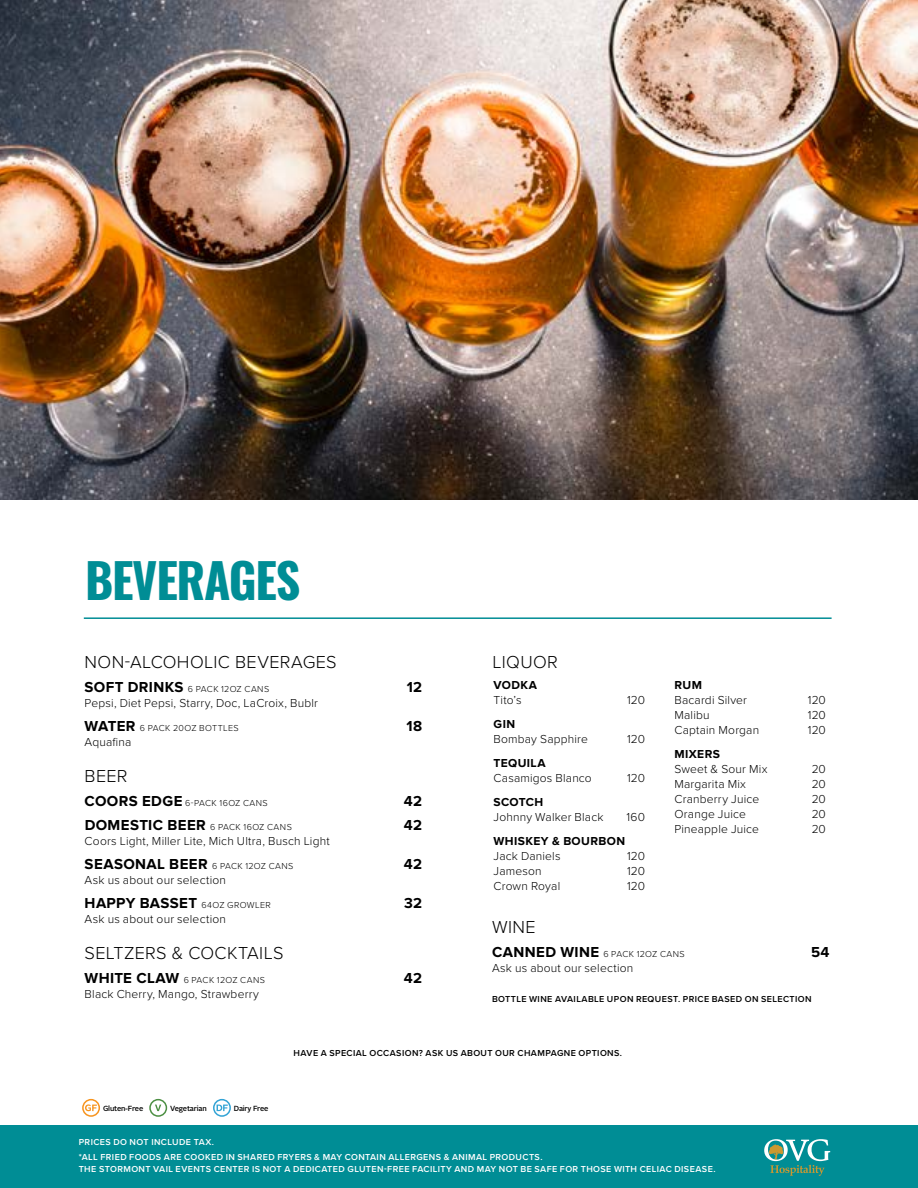
<style>
.page{position:relative;width:918px;height:1188px;background:#fff}
.page>*{position:absolute;margin:0;border:0;box-sizing:border-box;transform-origin:0 0}
.t1{font:700 48px "Oswald";letter-spacing:-.025em;color:#008d95}
.t2{font:300 18px "Proxima Nova";letter-spacing:.02em;color:#000}
.t3{font:700 15px "Proxima Nova";letter-spacing:.015em;color:#000}
.t4{font:300 12px "Proxima Nova";letter-spacing:.015em;color:#000}
.t5{font:700 12px "Proxima Nova";letter-spacing:.03em;color:#000}
.t6{font:600 9px/15px "Proxima Nova";letter-spacing:.045em;color:#fff}
.t7{font:300 9px "Proxima Nova";letter-spacing:.04em;color:#000}
.t8{font:600 9px "Proxima Nova";letter-spacing:.045em;color:#000}
.t9{font:500 7.35px "Alright Sans";letter-spacing:-.025em;color:#000}
.s1{font-weight:700;font-size:15px}
.s2{font-weight:300;font-size:9px}
</style>
<div class="page">
<div style="left:0;top:1125px;width:918px;height:63px;background:#008d95"></div>
<img style="left:0;top:0;width:918px;height:499px">
<svg style="left:764px;top:1139px;width:66px;height:37px"></svg>
<svg style="left:82px;top:1099px;width:18px;height:18px"></svg>
<svg style="left:149px;top:1099px;width:18px;height:18px"></svg>
<svg style="left:213px;top:1099px;width:18px;height:18px"></svg>
<hr style="left:84px;top:617px;width:748px;height:2px;background:#008d95">
<h1 class="t1" style="left:85px;top:555px;width:217px">BEVERAGES</h1>
<h2 class="t2" style="left:85px;top:648px;width:254px">NON-ALCOHOLIC BEVERAGES</h2>
<p class="t7" style="left:85px;top:682px;width:186px"><span class="s1">SOFT DRINKS</span> 6 PACK 12OZ CANS</p>
<p class="t3" style="left:407px;top:678px;width:17px">12</p>
<p class="t4" style="left:85px;top:694px;width:235px">Pepsi, Diet Pepsi, Starry, Doc, LaCroix, Bublr</p>
<p class="t7" style="left:85px;top:721px;width:156px"><span class="s1">WATER</span> 6 PACK 20OZ BOTTLES</p>
<p class="t3" style="left:406px;top:717px;width:17px">18</p>
<p class="t4" style="left:85px;top:733px;width:48px">Aquafina</p>
<h2 class="t2" style="left:85px;top:762px;width:44px">BEER</h2>
<p class="t7" style="left:85px;top:796px;width:185px"><span class="s1">COORS EDGE</span> 6-PACK 16OZ CANS</p>
<p class="t3" style="left:404px;top:792px;width:20px">42</p>
<p class="t7" style="left:85px;top:820px;width:209px"><span class="s1">DOMESTIC BEER</span> 6 PACK 16OZ CANS</p>
<p class="t3" style="left:404px;top:816px;width:20px">42</p>
<p class="t4" style="left:85px;top:832px;width:247px">Coors Light, Miller Lite, Mich Ultra, Busch Light</p>
<p class="t7" style="left:85px;top:859px;width:210px"><span class="s1">SEASONAL BEER</span> 6 PACK 12OZ CANS</p>
<p class="t3" style="left:404px;top:855px;width:20px">42</p>
<p class="t4" style="left:85px;top:871px;width:143px">Ask us about our selection</p>
<p class="t3" style="left:85px;top:894px;width:188px">HAPPY BASSET <span class="s2">64OZ GROWLER</span></p>
<p class="t3" style="left:404px;top:894px;width:19px">32</p>
<p class="t4" style="left:85px;top:910px;width:143px">Ask us about our selection</p>
<h2 class="t2" style="left:85px;top:939px;width:200px">SELTZERS &amp; COCKTAILS</h2>
<p class="t7" style="left:85px;top:973px;width:182px"><span class="s1">WHITE CLAW</span> 6 PACK 12OZ CANS</p>
<p class="t3" style="left:404px;top:969px;width:20px">42</p>
<p class="t4" style="left:85px;top:985px;width:176px">Black Cherry, Mango, Strawberry</p>
<h2 class="t2" style="left:493px;top:648px;width:67px">LIQUOR</h2>
<p class="t5" style="left:494px;top:678px;width:45px">VODKA</p>
<p class="t4" style="left:494px;top:691px;width:29px">Tito’s</p>
<p class="t4" style="left:627px;top:691px;width:20px">120</p>
<p class="t5" style="left:494px;top:717px;width:23px">GIN</p>
<p class="t4" style="left:494px;top:730px;width:96px">Bombay Sapphire</p>
<p class="t4" style="left:627px;top:730px;width:20px">120</p>
<p class="t5" style="left:494px;top:756px;width:54px">TEQUILA</p>
<p class="t4" style="left:494px;top:769px;width:100px">Casamigos Blanco</p>
<p class="t4" style="left:627px;top:769px;width:20px">120</p>
<p class="t5" style="left:494px;top:795px;width:51px">SCOTCH</p>
<p class="t4" style="left:494px;top:808px;width:111px">Johnny Walker Black</p>
<p class="t4" style="left:627px;top:808px;width:20px">160</p>
<p class="t5" style="left:494px;top:834px;width:133px">WHISKEY &amp; BOURBON</p>
<p class="t4" style="left:494px;top:847px;width:68px">Jack Daniels</p>
<p class="t4" style="left:627px;top:847px;width:20px">120</p>
<p class="t4" style="left:494px;top:862px;width:50px">Jameson</p>
<p class="t4" style="left:627px;top:862px;width:20px">120</p>
<p class="t4" style="left:494px;top:877px;width:68px">Crown Royal</p>
<p class="t4" style="left:627px;top:877px;width:20px">120</p>
<p class="t5" style="left:674px;top:678px;width:29px">RUM</p>
<p class="t4" style="left:674px;top:691px;width:74px">Bacardi Silver</p>
<p class="t4" style="left:808px;top:691px;width:20px">120</p>
<p class="t4" style="left:674px;top:706px;width:37px">Malibu</p>
<p class="t4" style="left:808px;top:706px;width:20px">120</p>
<p class="t4" style="left:674px;top:721px;width:86px">Captain Morgan</p>
<p class="t4" style="left:808px;top:721px;width:20px">120</p>
<p class="t5" style="left:674px;top:747px;width:47px">MIXERS</p>
<p class="t4" style="left:674px;top:760px;width:94px">Sweet &amp; Sour Mix</p>
<p class="t4" style="left:812px;top:760px;width:16px">20</p>
<p class="t4" style="left:674px;top:775px;width:73px">Margarita Mix</p>
<p class="t4" style="left:812px;top:775px;width:16px">20</p>
<p class="t4" style="left:674px;top:790px;width:86px">Cranberry Juice</p>
<p class="t4" style="left:812px;top:790px;width:16px">20</p>
<p class="t4" style="left:674px;top:805px;width:73px">Orange Juice</p>
<p class="t4" style="left:812px;top:805px;width:16px">20</p>
<p class="t4" style="left:674px;top:820px;width:86px">Pineapple Juice</p>
<p class="t4" style="left:812px;top:820px;width:16px">20</p>
<h2 class="t2" style="left:492px;top:914px;width:45px">WINE</h2>
<p class="t7" style="left:492px;top:947px;width:194px"><span class="s1">CANNED WINE</span> 6 PACK 12OZ CANS</p>
<p class="t3" style="left:811px;top:944px;width:20px">54</p>
<p class="t4" style="left:492px;top:959px;width:143px">Ask us about our selection</p>
<p class="t8" style="left:492px;top:994px;width:321px">BOTTLE WINE AVAILABLE UPON REQUEST. PRICE BASED ON SELECTION</p>
<p class="t9" style="left:103px;top:1104px;width:42px">Gluten-Fr e</p>
<p class="t9" style="left:170px;top:1104px;width:30px">Vegetari</p>
<p class="t9" style="left:234px;top:1104px;width:23px">Vegan</p>
<p class="t9" style="left:122px;top:1104px;width:38px">Vegetarian</p>
<p class="t9" style="left:186px;top:1104px;width:23px">Vegan</p>
<p class="t9" style="left:234px;top:1104px;width:36px">Dairy Free</p>
<p class="t8" style="left:294px;top:1048px;width:330px">HAVE A SPECIAL OCCASION? ASK US ABOUT OUR CHAMPAGNE OPTIONS.</p>
<p class="t6" style="left:79px;top:1135px;width:465px">PRICES DO NOT INCLUDE TAX.<br>*ALL FRIED FOODS ARE COOKED IN SHARED FRYERS &amp; MAY CONTAIN ALLERGENS &amp; ANIMAL PRODUCTS.</p>
<p class="t6" style="left:79px;top:1162px;width:638px">THE STORMONT VAIL EVENTS CENTER IS NOT A DEDICATED GLUTEN-FREE FACILITY AND MAY NOT BE SAFE FOR THOSE WITH CELIAC DISEASE.</p>
</div>
